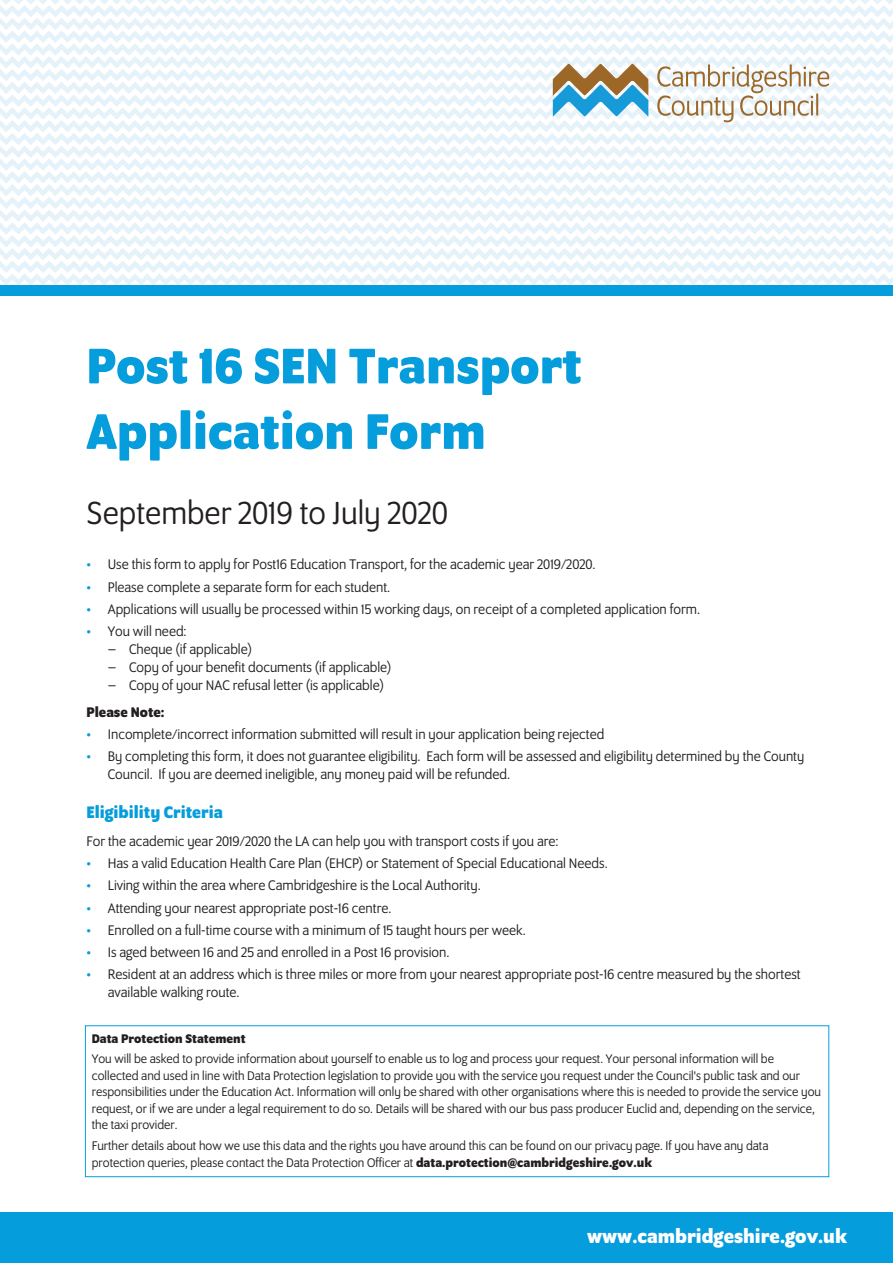
<style>
.page{position:relative;width:893px;height:1263px;background:#fff}
.page>*{position:absolute;margin:0;border:0;box-sizing:border-box;transform-origin:0 0}
.t1{font:700 54px/65.6px "Program OT";color:#069ddc}
.t2{font:34.5px "Program OT";color:#231f20}
.t3{font:700 21px "Program OT";color:#fff}
.t4{font:700 18px "Program OT";color:#069ddc}
.t5{font:15px/18px "Program OT";color:#231f20}
.t6{font:700 15px "Program OT";color:#231f20}
.t7{font:13.5px/16.5px "Program OT";color:#231f20}
.t8{font:700 13.5px "Program OT";color:#231f20}
.s1{color:#069ddc}
.s2{font-weight:700}
</style>
<div class="page">
<div style="left:0;top:285px;width:893px;height:11px;background:#069ddc"></div>
<div style="left:0;top:1212px;width:893px;height:51px;background:#069ddc"></div>
<svg style="left:0;top:0;width:893px;height:285px"></svg>
<div style="left:85px;top:1025px;width:744px;height:152px;border:1px solid #069ddc"></div>
<h1 class="t1" style="left:87px;top:339px;width:497px">Post 16 SEN Transport<br>Application Form</h1>
<h2 class="t2" style="left:87px;top:502px;width:363px">September 2019 to July 2020</h2>
<p class="t5" style="left:87px;top:557px;width:511px"><span class="s1">•</span> Use this form to apply for Post16 Education Transport, for the academic year 2019/2020.</p>
<p class="t5" style="left:87px;top:579px;width:305px"><span class="s1">•</span> Please complete a separate form for each student.</p>
<p class="t5" style="left:87px;top:602px;width:615px"><span class="s1">•</span> Applications will usually be processed within 15 working days, on receipt of a completed application form.</p>
<p class="t5" style="left:87px;top:624px;width:102px"><span class="s1">•</span> You will need:</p>
<p class="t5" style="left:108px;top:642px;width:146px">– Cheque (if applicable)</p>
<p class="t5" style="left:108px;top:660px;width:285px">– Copy of your benefit documents (if applicable)</p>
<p class="t5" style="left:108px;top:678px;width:278px">– Copy of your NAC refusal letter (is applicable)</p>
<p class="t6" style="left:87px;top:707px;width:79px">Please Note:</p>
<p class="t5" style="left:87px;top:727px;width:519px"><span class="s1">•</span> Incomplete/incorrect information submitted will result in your application being rejected</p>
<p class="t5" style="left:108px;top:749px;width:698px;text-indent:-21px"><span class="s1">•</span> By completing this form, it does not guarantee eligibility. Each form will be assessed and eligibility determined by the County<br>Council. If you are deemed ineligible, any money paid will be refunded.</p>
<p class="t4" style="left:87px;top:806px;width:138px">Eligibility Criteria</p>
<p class="t5" style="left:87px;top:834px;width:474px">For the academic year 2019/2020 the LA can help you with transport costs if you are:</p>
<p class="t5" style="left:87px;top:856px;width:523px"><span class="s1">•</span> Has a valid Education Health Care Plan (EHCP) or Statement of Special Educational Needs.</p>
<p class="t5" style="left:87px;top:878px;width:396px"><span class="s1">•</span> Living within the area where Cambridgeshire is the Local Authority.</p>
<p class="t5" style="left:87px;top:900px;width:306px"><span class="s1">•</span> Attending your nearest appropriate post-16 centre.</p>
<p class="t5" style="left:87px;top:923px;width:441px"><span class="s1">•</span> Enrolled on a full-time course with a minimum of 15 taught hours per week.</p>
<p class="t5" style="left:87px;top:945px;width:364px"><span class="s1">•</span> Is aged between 16 and 25 and enrolled in a Post 16 provision.</p>
<p class="t5" style="left:108px;top:967px;width:694px;text-indent:-21px"><span class="s1">•</span> Resident at an address which is three miles or more from your nearest appropriate post-16 centre measured by the shortest available walking route.</p>
<p class="t8" style="left:92px;top:1034px;width:155px">Data Protection Statement</p>
<p class="t7" style="left:92px;top:1052px;width:731px">You will be asked to provide information about yourself to enable us to log and process your request. Your personal information will be collected and used in line with Data Protection legislation to provide you with the service you request under the Council's public task and our responsibilities under the Education Act. Information will only be shared with other organisations where this is needed to provide the service you request, or if we are under a legal requirement to do so. Details will be shared with our bus pass producer Euclid and, depending on the service, the taxi provider.</p>
<p class="t7" style="left:92px;top:1139px;width:678px">Further details about how we use this data and the rights you have around this can be found on our privacy page. If you have any data protection queries, please contact the Data Protection Officer at <span class="s2">data.protection@cambridgeshire.gov.uk</span></p>
<h3 class="t3" style="left:587px;top:1229px;width:261px">www.cambridgeshire.gov.uk</h3>
</div>
